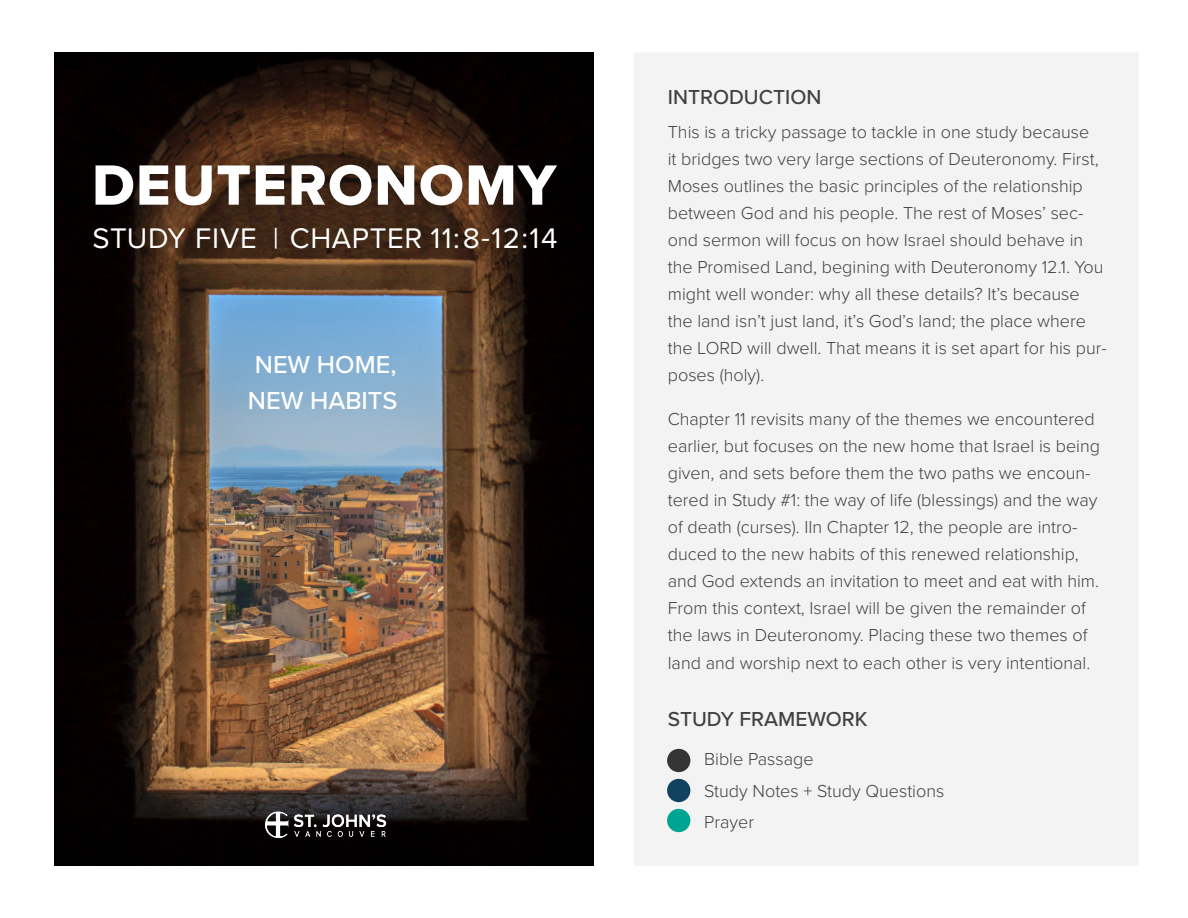
<style>
.page{position:relative;width:1188px;height:918px;background:#fff}
.page>*{position:absolute;margin:0;border:0;box-sizing:border-box;transform-origin:0 0}
.t1{font:58.8px "Proxima Nova Extrabld";letter-spacing:.02em;color:#fff}
.t2{font:29.4px "Proxima Nova";letter-spacing:.02em;color:#fff}
.t3{font:500 25.5px/36px "Proxima Nova";color:#fff}
.t4{font:500 21px "Proxima Nova";color:#40413f}
.t5{font:300 18px/27px "Proxima Nova";color:#40413f}
</style>
<div class="page">
<img style="left:54px;top:52px;width:540px;height:814px">
<div style="left:634px;top:52px;width:504px;height:814px;background:#f3f3f3"></div>
<div style="left:667px;top:779px;width:23px;height:23px;background:#11425f;border-radius:50%"></div>
<div style="left:667px;top:809px;width:23px;height:23px;background:#00a492;border-radius:50%"></div>
<div style="left:667px;top:749px;width:23px;height:23px;background:#343534;border-radius:50%"></div>
<img style="left:263px;top:807px;width:126px;height:34px">
<p class="t1" style="left:92px;top:141px;width:466px">DEUTERONOMY</p>
<p class="t2" style="left:92px;top:216px;width:467px">STUDY FIVE | CHAPTER 11:8-12:14</p>
<p class="t3" style="left:248px;top:346px;width:151px">NEW HOME,<br>NEW HABITS</p>
<p class="t4" style="left:668px;top:81px;width:155px">INTRODUCTION</p>
<p class="t5" style="left:668px;top:118px;width:441px">This is a tricky passage to tackle in one study because<br>it bridges two very large sections of Deuteronomy. First, Moses outlines the basic principles of the relationship between God and his people. The rest of Moses’ sec&shy;ond sermon will focus on how Israel should behave in the Promised Land, begining with Deuteronomy 12.1. You might well wonder: why all these details? It’s because the land isn’t just land, it’s God’s land; the place where the LORD will dwell. That means it is set apart for his pur&shy;poses (holy).</p>
<p class="t5" style="left:668px;top:404px;width:434px">Chapter 11 revisits many of the themes we encountered earlier, but focuses on the new home that Israel is being given, and sets before them the two paths we encoun&shy;tered in Study #1: the way of life (blessings) and the way of death (curses). IIn Chapter 12, the people are intro&shy;duced to the new habits of this renewed relationship, and God extends an invitation to meet and eat with him.<br>From this context, Israel will be given the remainder of the laws in Deuteronomy. Placing these two themes of land and worship next to each other is very intentional.</p>
<p class="t4" style="left:668px;top:704px;width:201px">STUDY FRAMEWORK</p>
<p class="t5" style="left:668px;top:745px;width:147px">• Bible Passage</p>
<p class="t5" style="left:668px;top:776px;width:278px">• Study Notes + Study Questions</p>
<p class="t5" style="left:668px;top:808px;width:88px">• Prayer</p>
</div>
